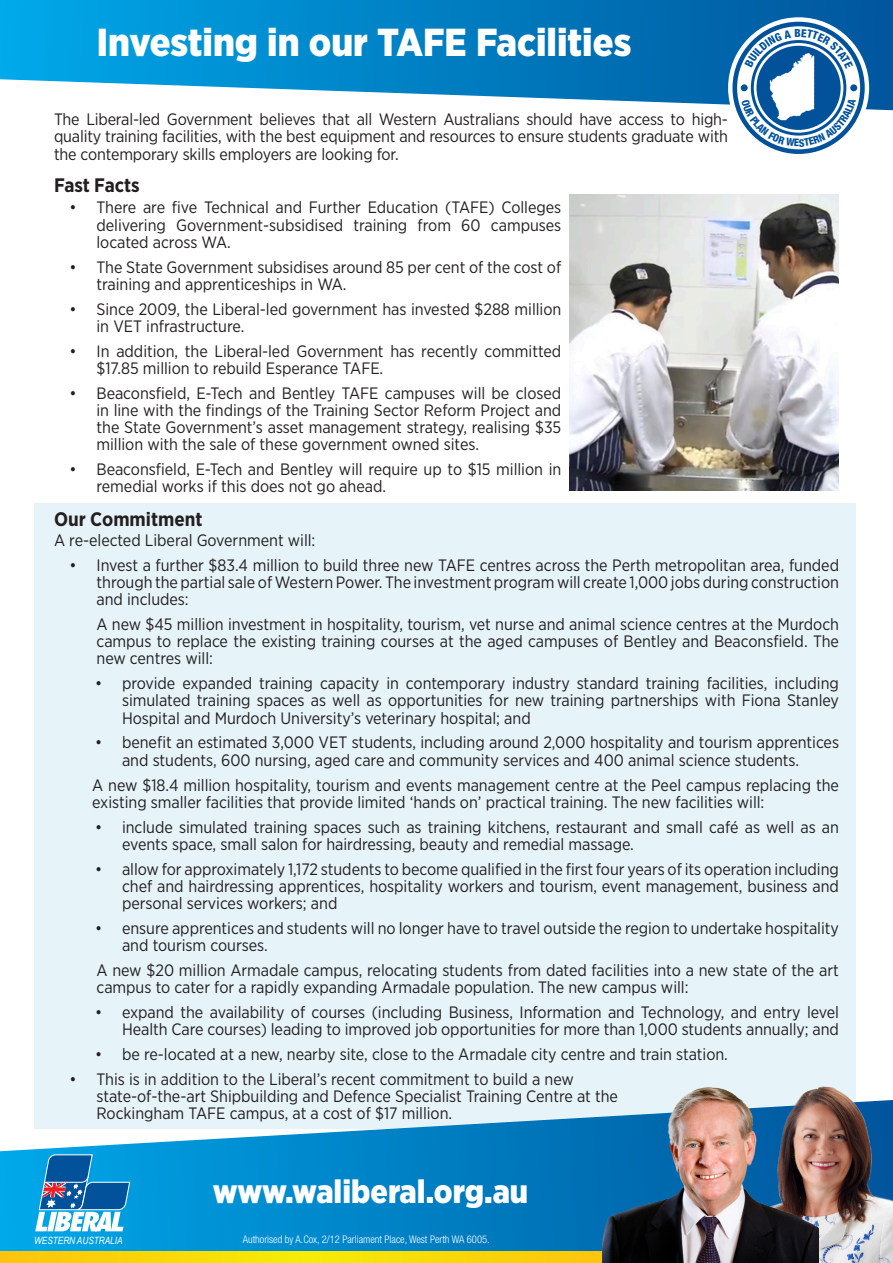
<style>
.page{position:relative;width:893px;height:1263px;background:#fff}
.page>*{position:absolute;margin:0;border:0;box-sizing:border-box;transform-origin:0 0}
.t1{font:900 39px "Gotham Narrow";color:#fff}
.t2{font:900 32.7px "Gotham Narrow";color:#fff}
.t3{font:700 19.5px "Gotham Narrow";color:#231f20}
.t4{font:16.5px/17.2px "Gotham Narrow";letter-spacing:-.005em;color:#231f20}
.t5{font:300 condensed 10.5px "Helvetica Neue LT Std";color:#fff}
.t6{font:italic 10.05px "Arial Narrow";color:#fff}
</style>
<div class="page">
<div style="left:34px;top:504px;width:821px;height:625px;background:#e6f4fa"></div>
<svg style="left:0;top:0;width:893px;height:110px;background:#2693cd"></svg>
<svg style="left:0;top:1116px;width:603px;height:136px;background:#2598d0"></svg>
<svg style="left:0;top:1252px;width:603px;height:11px;background:#f8d709"></svg>
<svg style="left:35px;top:1153px;width:96px;height:78px"></svg>
<img style="left:819px;top:1076px;width:74px;height:187px">
<img style="left:603px;top:1087px;width:216px;height:176px">
<svg style="left:728px;top:17px;width:141px;height:141px"></svg>
<svg style="left:735px;top:24px;width:127px;height:128px"></svg>
<div style="left:732px;top:22px;width:133px;height:132px;border:5px solid #01529b;border-radius:50%"></div>
<div style="left:756px;top:46px;width:85px;height:84px;background:#01529b;border-radius:50%"></div>
<img style="left:769px;top:69px;width:46px;height:29px">
<div style="left:741px;top:84px;width:7px;height:7px;background:#01529b;border-radius:50%"></div>
<div style="left:850px;top:84px;width:7px;height:7px;background:#01529b;border-radius:50%"></div>
<img style="left:570px;top:194px;width:269px;height:296px">
<svg style="left:745px;top:29px;width:108px;height:40px"></svg>
<svg style="left:741px;top:98px;width:115px;height:49px"></svg>
<p class="t1" style="left:97px;top:17px;width:536px">Investing in our TAFE Facilities</p>
<p class="t4" style="left:54px;top:110px;width:676px;text-align:justify">The Liberal-led Government believes that all Western Australians should have access to high&shy;quality training facilities, with the best equipment and resources to ensure students graduate with the contemporary skills employers are looking for.</p>
<p class="t3" style="left:54px;top:173px;width:87px">Fast Facts</p>
<p class="t4" style="left:97px;top:199px;width:466px;text-align:justify;text-indent:-27px">• There are five Technical and Further Education (TAFE) Colleges delivering Government-subsidised training from 60 campuses located across WA.</p>
<p class="t4" style="left:97px;top:258px;width:466px;text-indent:-27px">• The State Government subsidises around 85 per cent of the cost of training and apprenticeships in WA.</p>
<p class="t4" style="left:97px;top:300px;width:466px;text-indent:-27px">• Since 2009, the Liberal-led government has invested $288 million in VET infrastructure.</p>
<p class="t4" style="left:97px;top:342px;width:466px;text-indent:-27px">• In addition, the Liberal-led Government has recently committed $17.85 million to rebuild Esperance TAFE.</p>
<p class="t4" style="left:97px;top:384px;width:466px;text-align:justify;text-indent:-27px">• Beaconsfield, E-Tech and Bentley TAFE campuses will be closed in line with the findings of the Training Sector Reform Project and the State Government’s asset management strategy, realising $35 million with the sale of these government owned sites.</p>
<p class="t4" style="left:97px;top:460px;width:466px;text-indent:-27px">• Beaconsfield, E-Tech and Bentley will require up to $15 million in remedial works if this does not go ahead.</p>
<p class="t3" style="left:54px;top:506px;width:150px">Our Commitment</p>
<p class="t4" style="left:54px;top:531px;width:263px">A re-elected Liberal Government will:</p>
<p class="t4" style="left:97px;top:556px;width:744px;text-align:justify;text-indent:-27px">• Invest a further $83.4 million to build three new TAFE centres across the Perth metropolitan area, funded through the partial sale of Western Power. The investment program will create 1,000 jobs during construction and includes:</p>
<p class="t4" style="left:97px;top:615px;width:744px;text-align:justify">A new $45 million investment in hospitality, tourism, vet nurse and animal science centres at the Murdoch campus to replace the existing training courses at the aged campuses of Bentley and Beaconsfield. The new centres will:</p>
<p class="t4" style="left:122px;top:674px;width:718px;text-align:justify;text-indent:-27px">• provide expanded training capacity in contemporary industry standard training facilities, including simulated training spaces as well as opportunities for new training partnerships with Fiona Stanley Hospital and Murdoch University’s veterinary hospital; and</p>
<p class="t4" style="left:122px;top:734px;width:718px;text-indent:-27px">• benefit an estimated 3,000 VET students, including around 2,000 hospitality and tourism apprentices and students, 600 nursing, aged care and community services and 400 animal science students.</p>
<p class="t4" style="left:92px;top:776px;width:748px">A new $18.4 million hospitality, tourism and events management centre at the Peel campus replacing the existing smaller facilities that provide limited ‘hands on’ practical training. The new facilities will:</p>
<p class="t4" style="left:122px;top:818px;width:718px;text-indent:-27px">• include simulated training spaces such as training kitchens, restaurant and small café as well as an events space, small salon for hairdressing, beauty and remedial massage.</p>
<p class="t4" style="left:122px;top:860px;width:718px;text-align:justify;text-indent:-27px">• allow for approximately 1,172 students to become qualified in the first four years of its operation including chef and hairdressing apprentices, hospitality workers and tourism, event management, business and personal services workers; and</p>
<p class="t4" style="left:122px;top:919px;width:718px;text-indent:-27px">• ensure apprentices and students will no longer have to travel outside the region to undertake hospitality and tourism courses.</p>
<p class="t4" style="left:97px;top:961px;width:744px">A new $20 million Armadale campus, relocating students from dated facilities into a new state of the art campus to cater for a rapidly expanding Armadale population. The new campus will:</p>
<p class="t4" style="left:95px;top:1003px;width:745px;text-align:right">• expand the availability of courses (including Business, Information and Technology, and entry level<br>Health Care courses) leading to improved job opportunities for more than 1,000 students annually; and</p>
<p class="t4" style="left:95px;top:1045px;width:634px">• be re-located at a new, nearby site, close to the Armadale city centre and train station.</p>
<p class="t4" style="left:97px;top:1070px;width:523px;text-indent:-27px">• This is in addition to the Liberal’s recent commitment to build a new state-of-the-art Shipbuilding and Defence Specialist Training Centre at the<br>Rockingham TAFE campus, at a cost of $17 million.</p>
<p class="t2" style="left:213px;top:1170px;width:317px">www.waliberal.org.au</p>
<p class="t6" style="left:34px;top:1233px;width:90px">WESTERN AUSTRALIA</p>
<p class="t5" style="left:243px;top:1233px;width:248px">Authorised by A.Cox, 2/12 Parliament Place, West Perth WA 6005.</p>
</div>
